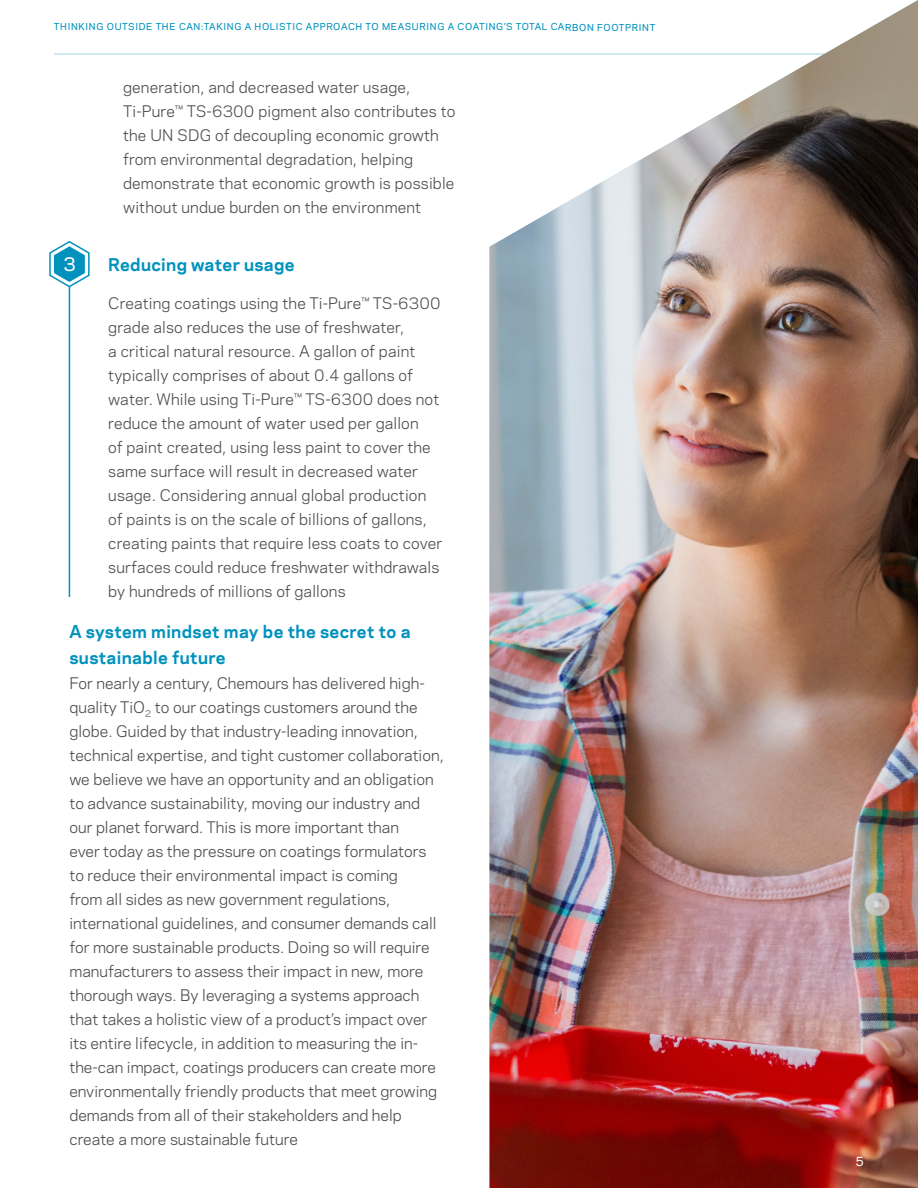
<style>
.page{position:relative;width:918px;height:1188px;background:#fff}
.page>*{position:absolute;margin:0;border:0;box-sizing:border-box;transform-origin:0 0}
.t1{font:500 17.85px "Chemours Sans";color:#fff}
.t2{font:700 16.5px/27px "Chemours Sans";letter-spacing:.02em;color:#0092bd}
.t3{font:15px/24px "Chemours Sans";color:#4d4d4f}
.t4{font:500 12px "Chemours Sans";color:#fff}
.t5{font:500 9px "Chemours Sans";letter-spacing:.075em;color:#0092bd}
</style>
<div class="page">
<hr style="left:54px;top:53px;width:864px;height:2px;background:#bee2ee">
<img style="left:489px;top:0;width:429px;height:1188px">
<hr style="left:69px;top:286px;width:1px;height:311px;background:#0092bd">
<svg style="left:49px;top:241px;width:41px;height:47px"></svg>
<p class="t5" style="left:54px;top:20px;width:603px">THINKING OUTSIDE THE CAN:TAKING A HOLISTIC APPROACH TO MEASURING A COATING’S TOTAL CARBON FOOTPRINT</p>
<p class="t3" style="left:123px;top:74px;width:334px">generation, and decreased water usage, Ti-Pure™ TS-6300 pigment also contributes to the UN SDG of decoupling economic growth from environmental degradation, helping demonstrate that economic growth is possible without undue burden on the environment</p>
<p class="t1" style="left:63px;top:251px;width:14px">3</p>
<p class="t2" style="left:108px;top:250px;width:188px">Reducing water usage</p>
<p class="t3" style="left:108px;top:290px;width:336px">Creating coatings using the Ti-Pure™ TS-6300 grade also reduces the use of freshwater,<br>a critical natural resource. A gallon of paint typically comprises of about 0.4 gallons of water. While using Ti-Pure™ TS-6300 does not reduce the amount of water used per gallon<br>of paint created, using less paint to cover the same surface will result in decreased water usage. Considering annual global production of paints is on the scale of billions of gallons, creating paints that require less coats to cover surfaces could reduce freshwater withdrawals by hundreds of millions of gallons</p>
<p class="t2" style="left:69px;top:617px;width:343px">A system mindset may be the secret to a sustainable future</p>
<p class="t3" style="left:69px;top:670px;width:376px">For nearly a century, Chemours has delivered high&shy;quality TiO<sub>2</sub> to our coatings customers around the globe. Guided by that industry-leading innovation, technical expertise, and tight customer collaboration, we believe we have an opportunity and an obligation to advance sustainability, moving our industry and our planet forward. This is more important than<br>ever today as the pressure on coatings formulators to reduce their environmental impact is coming<br>from all sides as new government regulations, international guidelines, and consumer demands call for more sustainable products. Doing so will require manufacturers to assess their impact in new, more thorough ways. By leveraging a systems approach that takes a holistic view of a product’s impact over its entire lifecycle, in addition to measuring the in&shy;the-can impact, coatings producers can create more environmentally friendly products that meet growing demands from all of their stakeholders and help create a more sustainable future</p>
<p class="t4" style="left:856px;top:1152px;width:10px">5</p>
</div>
